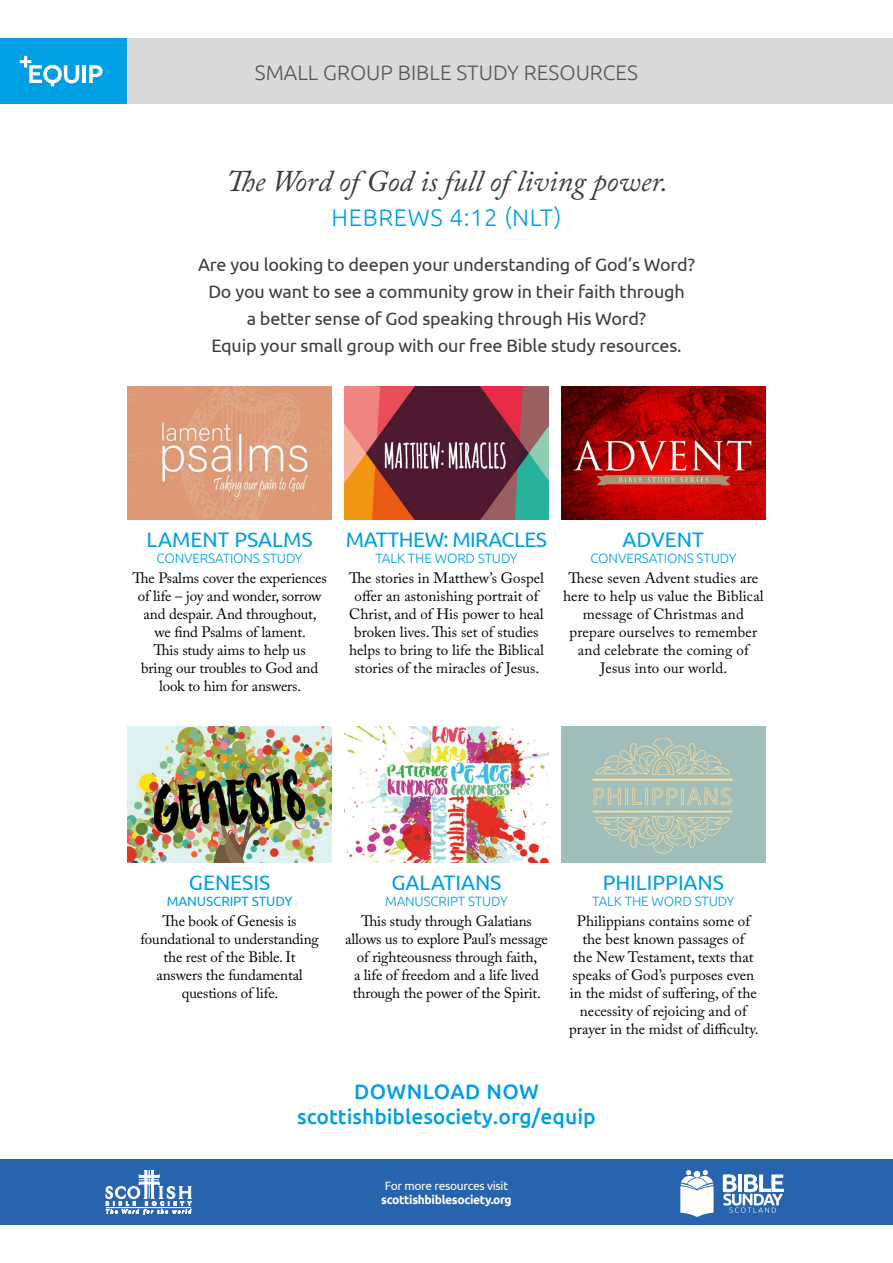
<style>
.page{position:relative;width:893px;height:1263px;background:#fff}
.page>*{position:absolute;margin:0;border:0;box-sizing:border-box;transform-origin:0 0}
.t1{font:italic 30px "Adobe Caslon Pro";color:#3c3c3b}
.t2{font:300 24px "Ubuntu";letter-spacing:.025em;color:#009fe3}
.t3{font:21px "Ubuntu";color:#009fe3}
.t4{font:500 21px/25.2px "Ubuntu";color:#009fe3;text-align:center}
.t5{font:300 21px "Ubuntu";color:#575756}
.t6{font:21px "Ubuntu";letter-spacing:-.025em;color:#009fe3}
.t7{font:18px/27px "Ubuntu";letter-spacing:-.01em;color:#3c3c3b;text-align:center}
.t8{font:15px/18px "Adobe Caslon Pro";color:#000;text-align:center}
.t9{font:300 13.5px "Ubuntu";letter-spacing:-.01em;color:#009fe3}
.t10{font:13.5px "Ubuntu";letter-spacing:-.01em;color:#009fe3}
.t11{font:700 12px "Ubuntu";letter-spacing:-.025em;color:#fff}
.t12{font:12px "Ubuntu";letter-spacing:-.025em;color:#fff}
</style>
<div class="page">
<div style="left:0;top:1159px;width:893px;height:66px;background:#2864ae"></div>
<svg style="left:106px;top:1170px;width:86px;height:45px"></svg>
<svg style="left:680px;top:1170px;width:34px;height:47px"></svg>
<svg style="left:723px;top:1174px;width:61px;height:39px"></svg>
<div style="left:0;top:38px;width:139px;height:66px;background:#009fe3"></div>
<div style="left:128px;top:38px;width:765px;height:66px;background:#dadada"></div>
<hr style="left:82px;top:65px;width:4px;height:18px;background:#fff">
<svg style="left:89px;top:65px;width:13px;height:18px"></svg>
<svg style="left:20px;top:56px;width:59px;height:30px"></svg>
<img style="left:561px;top:387px;width:204px;height:133px">
<img style="left:344px;top:387px;width:205px;height:133px">
<img style="left:561px;top:727px;width:204px;height:136px">
<img style="left:128px;top:387px;width:204px;height:133px">
<img style="left:344px;top:727px;width:205px;height:136px">
<img style="left:128px;top:727px;width:204px;height:136px">
<h3 class="t5" style="left:255px;top:59px;width:385px">SMALL GROUP BIBLE STUDY RESOURCES</h3>
<h1 class="t1" style="left:226px;top:163px;width:443px">The Word of God is full of living power.</h1>
<h2 class="t2" style="left:332px;top:203px;width:231px">HEBREWS 4:12 (NLT)</h2>
<p class="t7" style="left:198px;top:251px;width:498px">Are you looking to deepen your understanding of God’s Word?<br>Do you want to see a community grow in their faith through<br>a better sense of God speaking through His Word?<br>Equip your small group with our free Bible study resources.</p>
<h3 class="t3" style="left:147px;top:527px;width:167px">LAMENT PSALMS</h3>
<p class="t9" style="left:157px;top:550px;width:148px">CONVERSATIONS STUDY</p>
<p class="t8" style="left:132px;top:569px;width:196px">The Psalms cover the experiences of life – joy and wonder, sorrow and despair. And throughout,<br>we find Psalms of lament.<br>This study aims to help us<br>bring our troubles to God and look to him for answers.</p>
<h3 class="t6" style="left:346px;top:527px;width:203px">MATTHEW: MIRACLES</h3>
<p class="t9" style="left:375px;top:550px;width:144px">TALK THE WORD STUDY</p>
<p class="t8" style="left:349px;top:569px;width:196px">The stories in Matthew’s Gospel offer an astonishing portrait of<br>Christ, and of His power to heal broken lives. This set of studies helps to bring to life the Biblical stories of the miracles of Jesus.</p>
<h3 class="t3" style="left:623px;top:527px;width:83px">ADVENT</h3>
<p class="t9" style="left:590px;top:550px;width:148px">CONVERSATIONS STUDY</p>
<p class="t8" style="left:563px;top:569px;width:202px">These seven Advent studies are here to help us value the Biblical message of Christmas and prepare ourselves to remember and celebrate the coming of<br>Jesus into our world.</p>
<h3 class="t3" style="left:189px;top:869px;width:83px">GENESIS</h3>
<p class="t10" style="left:167px;top:893px;width:127px">MANUSCRIPT STUDY</p>
<p class="t8" style="left:140px;top:911px;width:180px">The book of Genesis is foundational to understanding the rest of the Bible. It answers the fundamental questions of life.</p>
<h3 class="t3" style="left:391px;top:869px;width:111px">GALATIANS</h3>
<p class="t9" style="left:385px;top:893px;width:124px">MANUSCRIPT STUDY</p>
<p class="t8" style="left:345px;top:911px;width:204px">This study through Galatians allows us to explore Paul’s message of righteousness through faith,<br>a life of freedom and a life lived through the power of the Spirit.</p>
<h3 class="t3" style="left:603px;top:869px;width:123px">PHILIPPIANS</h3>
<p class="t9" style="left:592px;top:893px;width:144px">TALK THE WORD STUDY</p>
<p class="t8" style="left:569px;top:911px;width:191px">Philippians contains some of the best known passages of<br>the New Testament, texts that speaks of God’s purposes even in the midst of suffering, of the necessity of rejoicing and of prayer in the midst of difficulty.</p>
<h3 class="t4" style="left:297px;top:1078px;width:300px">DOWNLOAD NOW scottishbiblesociety.org/equip</h3>
<p class="t12" style="left:385px;top:1178px;width:125px">For more resources visit</p>
<p class="t11" style="left:381px;top:1193px;width:132px">scottishbiblesociety.org</p>
</div>
